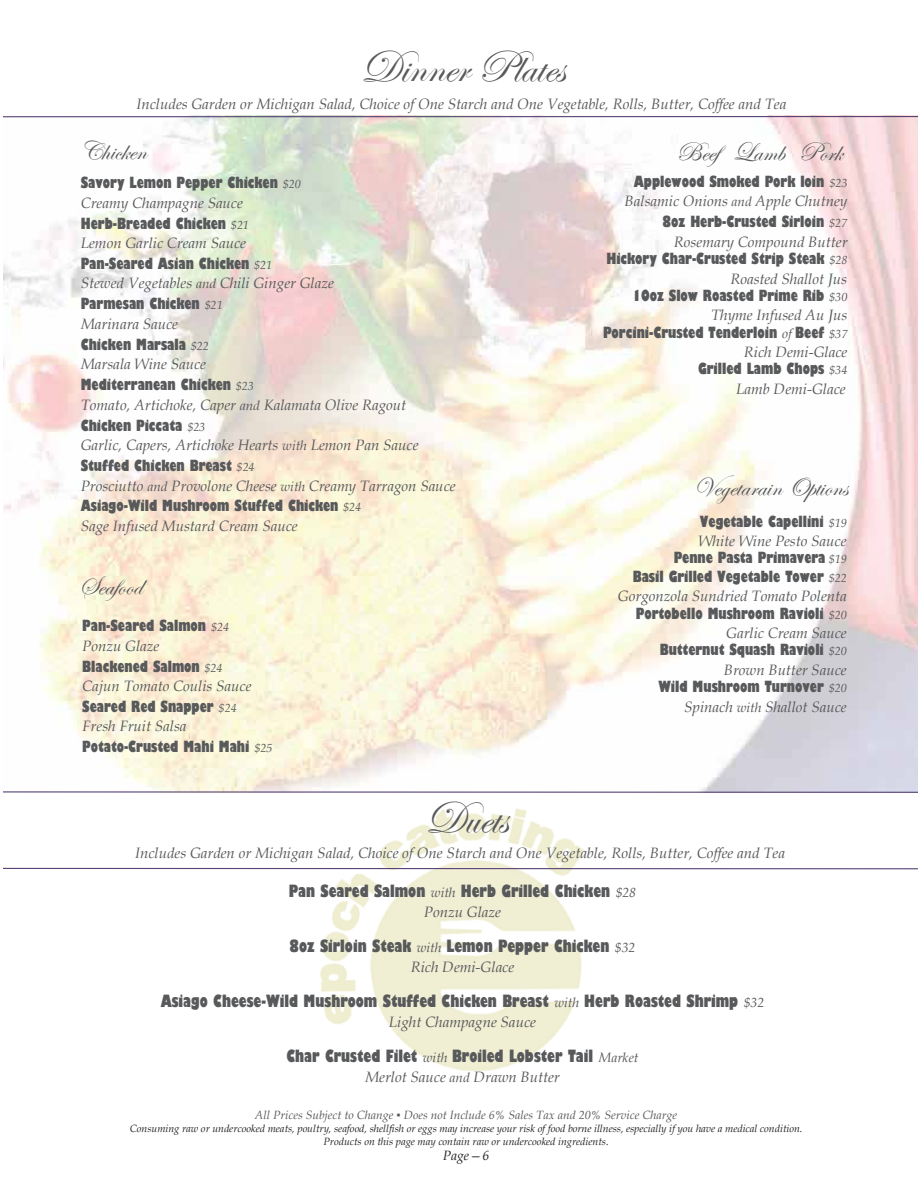
<style>
.page{position:relative;width:918px;height:1188px;background:#fff}
.page>*{position:absolute;margin:0;border:0;box-sizing:border-box;transform-origin:0 0}
.t1{font:46.5px "Edwardian Script ITC";color:#58595b}
.t2{font:27px "Edwardian Script ITC";color:#58595b}
.t3{font:800 condensed 16.5px "Gill Sans";color:#58595b}
.t4{font:italic 15px "Book Antiqua";color:#58595b}
.t5{font:800 condensed 15px/18.6px "Gill Sans";color:#58595b;text-align:right}
.t6{font:italic 13.5px "Book Antiqua";color:#231f20}
.t7{font:italic 12px "Book Antiqua";color:#58595b}
.t8{font:italic 10.5px/12.8px "Book Antiqua";color:#231f20;text-align:center}
.s1{font-family:"Book Antiqua";font-weight:400;font-style:italic;font-stretch:normal;font-size:12px}
.s2{font-size:13.5px}
.s3{font-family:"Book Antiqua";font-weight:400;font-style:italic;font-stretch:normal;font-size:13.5px}
.s4{font-family:"Arial Narrow"}
</style>
<div class="page">
<img style="left:318px;top:808px;width:294px;height:263px">
<img style="left:4px;top:115px;width:914px;height:676px">
<hr style="left:4px;top:116px;width:914px;height:1px;background:#574376">
<hr style="left:4px;top:791px;width:914px;height:2px;background:#574376">
<hr style="left:4px;top:868px;width:914px;height:1px;background:#574376">
<h1 class="t1" style="left:361px;top:42px;width:205px">Dinner Plates</h1>
<p class="t4" style="left:136px;top:93px;width:651px">Includes Garden or Michigan Salad, Choice of One Starch and One Vegetable, Rolls, Butter, Coffee and Tea</p>
<h2 class="t2" style="left:80px;top:136px;width:68px">Chicken</h2>
<p class="t5" style="left:81px;top:174px;width:222px">Savory Lemon Pepper Chicken <span class="s1">$20</span></p>
<p class="t4" style="left:81px;top:192px;width:164px">Creamy Champagne Sauce</p>
<p class="t5" style="left:81px;top:215px;width:170px">Herb-Breaded Chicken <span class="s1">$21</span></p>
<p class="t4" style="left:81px;top:232px;width:167px">Lemon Garlic Cream Sauce</p>
<p class="t5" style="left:81px;top:255px;width:193px">Pan-Seared Asian Chicken <span class="s1">$21</span></p>
<p class="t4" style="left:81px;top:273px;width:255px">Stewed Vegetables <span class="s2">and</span> Chili Ginger Glaze</p>
<p class="t5" style="left:81px;top:295px;width:143px">Parmesan Chicken <span class="s1">$21</span></p>
<p class="t4" style="left:81px;top:313px;width:99px">Marinara Sauce</p>
<p class="t5" style="left:81px;top:336px;width:130px">Chicken Marsala <span class="s1">$22</span></p>
<p class="t4" style="left:81px;top:354px;width:127px">Marsala Wine Sauce</p>
<p class="t5" style="left:81px;top:376px;width:175px">Mediterranean Chicken <span class="s1">$23</span></p>
<p class="t4" style="left:81px;top:394px;width:327px">Tomato, Artichoke, Caper <span class="s2">and</span> Kalamata Olive Ragout</p>
<p class="t5" style="left:81px;top:417px;width:126px">Chicken Piccata <span class="s1">$23</span></p>
<p class="t4" style="left:81px;top:434px;width:339px">Garlic, Capers, Artichoke Hearts <span class="s2">with</span> Lemon Pan Sauce</p>
<p class="t5" style="left:81px;top:457px;width:175px">Stuffed Chicken Breast <span class="s1">$24</span></p>
<p class="t4" style="left:81px;top:475px;width:376px">Prosciutto <span class="s2">and</span> Provolone Cheese <span class="s2">with</span> Creamy Tarragon Sauce</p>
<p class="t5" style="left:81px;top:497px;width:282px">Asiago-Wild Mushroom Stuffed Chicken <span class="s1">$24</span></p>
<p class="t4" style="left:81px;top:515px;width:218px">Sage Infused Mustard Cream Sauce</p>
<h2 class="t2" style="left:79px;top:571px;width:65px">Seafood</h2>
<p class="t5" style="left:82px;top:617px;width:148px">Pan-Seared Salmon <span class="s1">$24</span></p>
<p class="t4" style="left:82px;top:635px;width:79px">Ponzu Glaze</p>
<p class="t5" style="left:82px;top:658px;width:142px">Blackened Salmon <span class="s1">$24</span></p>
<p class="t4" style="left:82px;top:675px;width:171px">Cajun Tomato Coulis Sauce</p>
<p class="t5" style="left:82px;top:698px;width:156px">Seared Red Snapper <span class="s1">$24</span></p>
<p class="t4" style="left:82px;top:716px;width:106px">Fresh Fruit Salsa</p>
<p class="t5" style="left:82px;top:738px;width:192px">Potato-Crusted Mahi Mahi <span class="s1">$25</span></p>
<h2 class="t2" style="left:676px;top:137px;width:168px">BeefLamb Pork</h2>
<p class="t5" style="left:634px;top:173px;width:215px">Applewood Smoked Pork loin <span class="s1">$23</span></p>
<p class="t4" style="left:625px;top:191px;width:224px">Balsamic Onions <span class="s2">and</span> Apple Chutney</p>
<p class="t5" style="left:663px;top:213px;width:186px">8oz Herb-Crusted Sirloin <span class="s1">$27</span></p>
<p class="t4" style="left:674px;top:231px;width:175px">Rosemary Compound Butter</p>
<p class="t5" style="left:606px;top:250px;width:242px">Hickory Char-Crusted Strip Steak <span class="s1">$28</span></p>
<p class="t4" style="left:730px;top:268px;width:118px">Roasted Shallot Jus</p>
<p class="t5" style="left:632px;top:287px;width:216px">10oz Slow Roasted Prime Rib <span class="s1">$30</span></p>
<p class="t4" style="left:711px;top:305px;width:138px">Thyme Infused Au Jus</p>
<p class="t5" style="left:603px;top:324px;width:246px">Porcini-Crusted Tenderloin <span class="s3">of</span> Beef <span class="s1">$37</span></p>
<p class="t4" style="left:744px;top:341px;width:105px">Rich Demi-Glace</p>
<p class="t5" style="left:698px;top:360px;width:151px">Grilled Lamb Chops <span class="s1">$34</span></p>
<p class="t4" style="left:736px;top:378px;width:111px">Lamb Demi-Glace</p>
<h2 class="t2" style="left:693px;top:472px;width:156px">Vegetarain Options</h2>
<p class="t5" style="left:700px;top:513px;width:148px">Vegetable Capellini <span class="s1">$19</span></p>
<p class="t4" style="left:698px;top:530px;width:150px">White Wine Pesto Sauce</p>
<p class="t5" style="left:633px;top:549px;width:215px">Penne Pasta Primavera <span class="s1">$19<br></span>Basil Grilled Vegetable Tower <span class="s1">$22</span></p>
<p class="t4" style="left:618px;top:586px;width:230px">Gorgonzola Sundried Tomato Polenta</p>
<p class="t5" style="left:636px;top:605px;width:212px">Portobello Mushroom Ravioli <span class="s1">$20</span></p>
<p class="t4" style="left:726px;top:623px;width:122px">Garlic Cream Sauce</p>
<p class="t5" style="left:660px;top:641px;width:188px">Butternut Squash Ravioli <span class="s1">$20</span></p>
<p class="t4" style="left:724px;top:659px;width:124px">Brown Butter Sauce</p>
<p class="t5" style="left:658px;top:678px;width:190px">Wild Mushroom Turnover <span class="s1">$20</span></p>
<p class="t4" style="left:684px;top:696px;width:164px">Spinach <span class="s2">with</span> Shallot Sauce</p>
<h1 class="t1" style="left:426px;top:793px;width:84px">Duets</h1>
<p class="t4" style="left:135px;top:843px;width:651px">Includes Garden or Michigan Salad, Choice of One Starch and One Vegetable, Rolls, Butter, Coffee and Tea</p>
<p class="t3" style="left:289px;top:881px;width:349px">Pan Seared Salmon <span class="s3">with</span> Herb Grilled Chicken <span class="s3">$28</span></p>
<p class="t4" style="left:424px;top:901px;width:79px">Ponzu Glaze</p>
<p class="t3" style="left:290px;top:935px;width:347px">8oz Sirloin Steak <span class="s3">with</span> Lemon Pepper Chicken <span class="s3">$32</span></p>
<p class="t4" style="left:411px;top:956px;width:105px">Rich Demi-Glace</p>
<p class="t3" style="left:161px;top:990px;width:605px">Asiago Cheese-Wild Mushroom Stuffed Chicken Breast <span class="s3">with</span> Herb Roasted Shrimp <span class="s3">$32</span></p>
<p class="t4" style="left:389px;top:1011px;width:149px">Light Champagne Sauce</p>
<p class="t3" style="left:286px;top:1045px;width:353px">Char Crusted Filet <span class="s3">with</span> Broiled Lobster Tail <span class="s3">Market</span></p>
<p class="t4" style="left:365px;top:1066px;width:196px">Merlot Sauce <span class="s2">and</span> Drawn Butter</p>
<p class="t7" style="left:255px;top:1106px;width:424px">All Prices Subject to Change <span class="s4">▪</span> Does not Include 6% Sales Tax and 20% Service Charge</p>
<p class="t8" style="left:130px;top:1122px;width:674px">Consuming raw or undercooked meats, poultry, seafood, shellfish or eggs may increase your risk of food borne illness, especially if you have a medical condition.<br>Products on this page may contain raw or undercooked ingredients.</p>
<p class="t6" style="left:443px;top:1146px;width:48px">Page—6</p>
</div>
